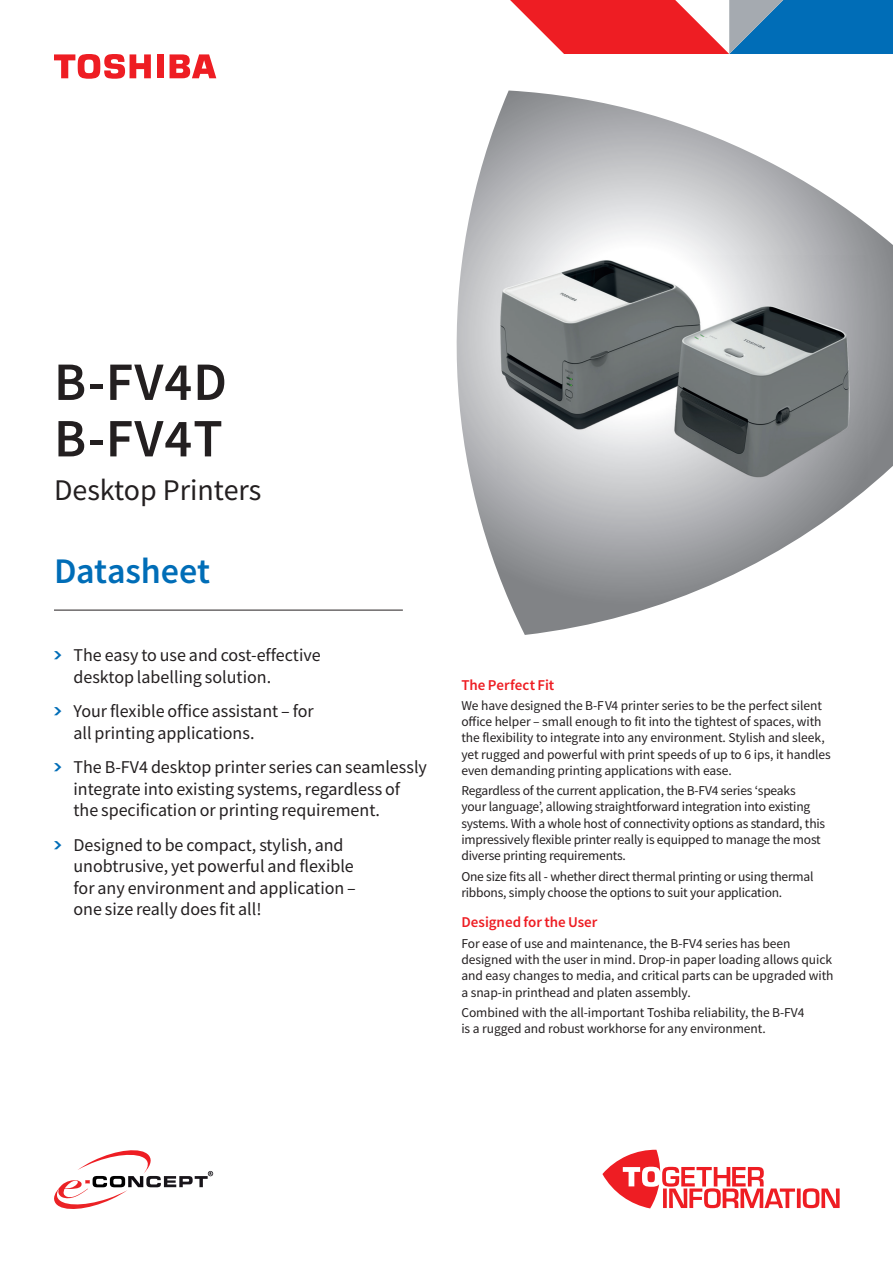
<style>
.page{position:relative;width:893px;height:1263px;background:#fff}
.page>*{position:absolute;margin:0;border:0;box-sizing:border-box;transform-origin:0 0}
.t1{font:500 54px/56.6px "Toshiba Sans";letter-spacing:.02em;color:#231f20}
.t2{font:500 36px "Toshiba Sans";letter-spacing:-.005em;color:#006db7}
.t3{font:30px "Toshiba Sans";color:#231f20}
.t4{font:18px/21.6px "Toshiba Sans";color:#231f20}
.t5{font:500 15px "Toshiba Sans";color:#ee1d23}
.t6{font:13.5px/16.2px "Toshiba Sans";letter-spacing:-.005em;color:#231f20}
.s1{font-family:"Chevron";font-size:21px;color:#006db7}
</style>
<div class="page">
<svg style="left:456px;top:90px;width:437px;height:545px"></svg>
<div style="left:157px;top:54px;width:7px;height:24px;background:#ee1d23"></div>
<svg style="left:170px;top:54px;width:46px;height:24px"></svg>
<svg style="left:54px;top:54px;width:97px;height:25px"></svg>
<hr style="left:54px;top:610px;width:349px;height:1px;background:#231f20">
<svg style="left:602px;top:1150px;width:238px;height:58px"></svg>
<svg style="left:54px;top:1150px;width:159px;height:59px"></svg>
<img style="left:498px;top:255px;width:369px;height:224px">
<svg style="left:510px;top:0;width:383px;height:54px;background:#966380"></svg>
<h1 class="t1" style="left:54px;top:353px;width:174px">B-FV4D<br>B-FV4T</h1>
<h3 class="t3" style="left:54px;top:470px;width:209px">Desktop Printers</h3>
<h2 class="t2" style="left:54px;top:548px;width:158px">Datasheet</h2>
<h3 class="t4" style="left:73px;top:644px;width:249px;text-indent:-19px"><span class="s1">•</span> The easy to use and cost-effective desktop labelling solution.</h3>
<h3 class="t4" style="left:73px;top:700px;width:242px;text-indent:-19px"><span class="s1">•</span> Your flexible office assistant – for all printing applications.</h3>
<h3 class="t4" style="left:73px;top:756px;width:355px;text-indent:-19px"><span class="s1">•</span> The B-FV4 desktop printer series can seamlessly integrate into existing systems, regardless of the specification or printing requirement.</h3>
<h3 class="t4" style="left:73px;top:834px;width:284px;text-indent:-19px"><span class="s1">•</span> Designed to be compact, stylish, and unobtrusive, yet powerful and flexible for any environment and application – one size really does fit all!</h3>
<p class="t5" style="left:461px;top:675px;width:94px">The Perfect Fit</p>
<p class="t6" style="left:461px;top:697px;width:371px">We have designed the B-FV4 printer series to be the perfect silent office helper – small enough to fit into the tightest of spaces, with the flexibility to integrate into any environment. Stylish and sleek, yet rugged and powerful with print speeds of up to 6 ips, it handles even demanding printing applications with ease.</p>
<p class="t6" style="left:461px;top:782px;width:365px">Regardless of the current application, the B-FV4 series ‘speaks<br>your language’, allowing straightforward integration into existing systems. With a whole host of connectivity options as standard, this impressively flexible printer really is equipped to manage the most diverse printing requirements.</p>
<p class="t6" style="left:461px;top:868px;width:354px">One size fits all - whether direct thermal printing or using thermal ribbons, simply choose the options to suit your application.</p>
<p class="t5" style="left:461px;top:913px;width:138px">Designed for the User</p>
<p class="t6" style="left:461px;top:935px;width:374px">For ease of use and maintenance, the B-FV4 series has been designed with the user in mind. Drop-in paper loading allows quick and easy changes to media, and critical parts can be upgraded with a snap-in printhead and platen assembly.</p>
<p class="t6" style="left:461px;top:1004px;width:345px">Combined with the all-important Toshiba reliability, the B-FV4 is a rugged and robust workhorse for any environment.</p>
</div>
